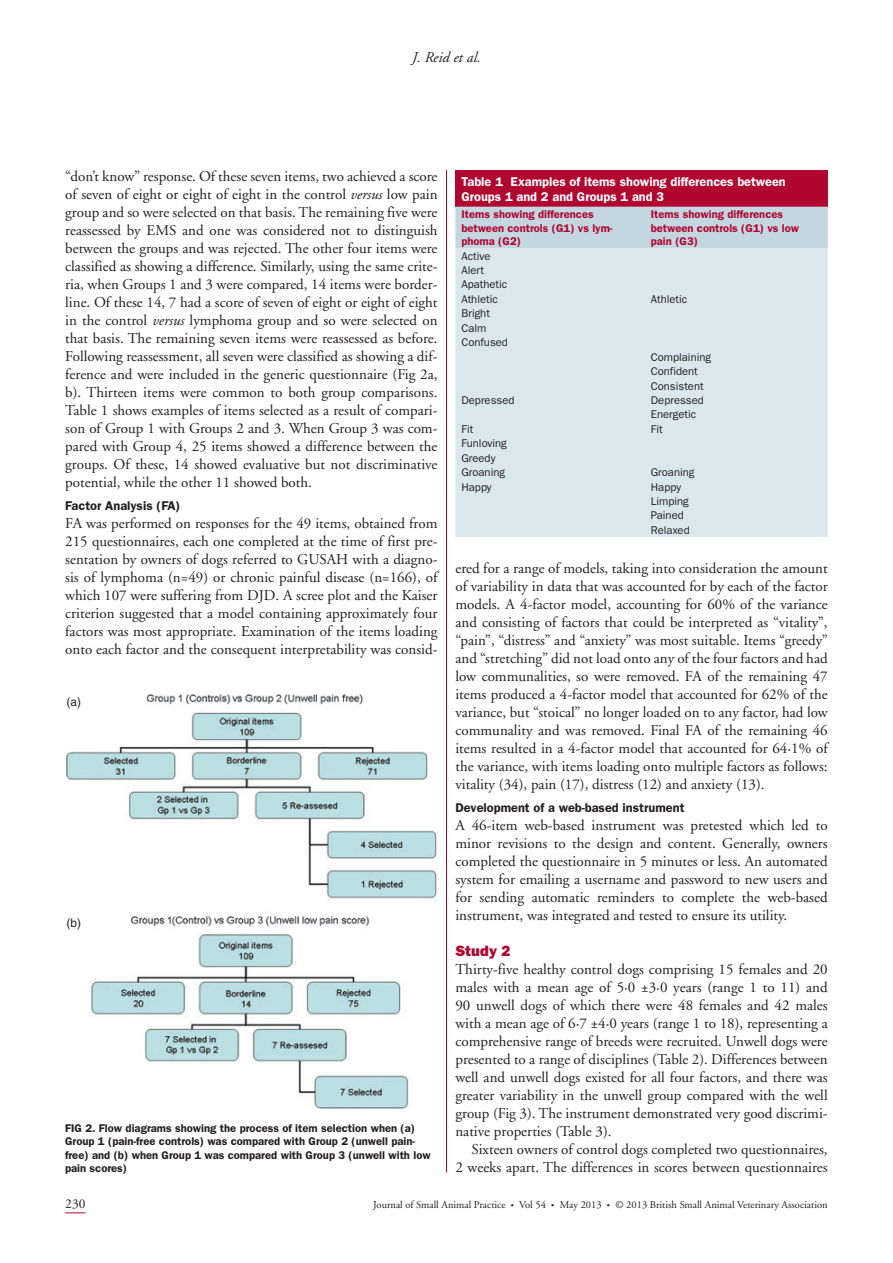
<style>
.page{position:relative;width:893px;height:1263px;background:#fff}
.page>*{position:absolute;margin:0;border:0;box-sizing:border-box;transform-origin:0 0}
.t1{font:15px/18px "Adobe Garamond";color:#231f20;text-align:justify}
.t2{font:italic 15px "Adobe Garamond";color:#231f20}
.t3{font:800 15px "Franklin Gothic";color:#b00630}
.t4{font:13.5px "Adobe Garamond";color:#231f20}
.t5{font:600 12.75px/15px "Franklin Gothic";color:#fff}
.t6{font:600 12.75px "Franklin Gothic";color:#231f20}
.t7{font:12px "Helvetica";color:#231f20}
.t8{font:600 11.25px/13.5px "Franklin Gothic";color:#231f20}
.t9{font:11.25px/14.4px "Franklin Gothic";color:#231f20}
.t10{font:600 11.25px/13.5px "Franklin Gothic";color:#b00630}
.t11{font:10.5px "Adobe Garamond";color:#231f20}
.s1{font-style:italic}
.s2{font-size:8.25px}
</style>
<div class="page">
<svg style="left:65px;top:1212px;width:21px;height:1px"></svg>
<hr style="left:446px;top:170px;width:1px;height:1002px;background:#b00630">
<img style="left:66px;top:694px;width:370px;height:414px">
<div style="left:455px;top:170px;width:373px;height:37px;background:#b00630"></div>
<div style="left:455px;top:207px;width:373px;height:41px;background:#c4d7e1"></div>
<div style="left:455px;top:248px;width:373px;height:289px;background:#dae7ee"></div>
<p class="t2" style="left:412px;top:51px;width:70px">J. Reid et al.</p>
<p class="t1" style="left:65px;top:169px;width:374px">“don’t know” response. Of these seven items, two achieved a score of seven of eight or eight of eight in the control <span class="s1">versus</span> low pain group and so were selected on that basis. The remaining five were reassessed by EMS and one was considered not to distinguish between the groups and was rejected. The other four items were classified as showing a difference. Similarly, using the same crite&shy;ria, when Groups 1 and 3 were compared, 14 items were border&shy;line. Of these 14, 7 had a score of seven of eight or eight of eight in the control <span class="s1">versus</span> lymphoma group and so were selected on that basis. The remaining seven items were reassessed as before.<br>Following reassessment, all seven were classified as showing a dif&shy;ference and were included in the generic questionnaire (Fig 2a, b). Thirteen items were common to both group comparisons.<br>Table 1 shows examples of items selected as a result of compari&shy;son of Group 1 with Groups 2 and 3. When Group 3 was com&shy;pared with Group 4, 25 items showed a difference between the groups. Of these, 14 showed evaluative but not discriminative potential, while the other 11 showed both.</p>
<p class="t6" style="left:65px;top:501px;width:117px">Factor Analysis (FA)</p>
<p class="t1" style="left:65px;top:515px;width:374px">FA was performed on responses for the 49 items, obtained from 215 questionnaires, each one completed at the time of first pre&shy;sentation by owners of dogs referred to GUSAH with a diagno&shy;sis of lymphoma (n=49) or chronic painful disease (n=166), of which 107 were suffering from DJD. A scree plot and the Kaiser criterion suggested that a model containing approximately four factors was most appropriate. Examination of the items loading onto each factor and the consequent interpretability was consid-</p>
<p class="t7" style="left:66px;top:698px;width:16px">(a)</p>
<p class="t7" style="left:66px;top:918px;width:16px">(b)</p>
<p class="t8" style="left:65px;top:1122px;width:367px">FIG 2. Flow diagrams showing the process of item selection when (a)<br>Group 1 (pain-free controls) was compared with Group 2 (unwell pain&shy;free) and (b) when Group 1 was compared with Group 3 (unwell with low pain scores)</p>
<p class="t5" style="left:461px;top:175px;width:326px">Table 1 Examples of items showing differences between<br>Groups 1 and 2 and Groups 1 and 3</p>
<p class="t10" style="left:461px;top:208px;width:153px">Items showing differences between controls (G1) vs lym&shy;phoma (G2)</p>
<p class="t10" style="left:651px;top:208px;width:150px">Items showing differences between controls (G1) vs low pain (G3)</p>
<p class="t9" style="left:461px;top:249px;width:47px">Active<br>Alert<br>Apathetic<br>Athletic</p>
<p class="t9" style="left:651px;top:293px;width:38px">Athletic</p>
<p class="t9" style="left:461px;top:307px;width:48px">Bright<br>Calm<br>Confused</p>
<p class="t9" style="left:651px;top:350px;width:62px">Complaining<br>Confident<br>Consistent</p>
<p class="t9" style="left:461px;top:394px;width:55px">Depressed</p>
<p class="t9" style="left:651px;top:394px;width:55px">Depressed<br>Energetic</p>
<p class="t9" style="left:461px;top:423px;width:13px">Fit</p>
<p class="t9" style="left:651px;top:423px;width:13px">Fit</p>
<p class="t9" style="left:461px;top:437px;width:47px">Funloving<br>Greedy<br>Groaning</p>
<p class="t9" style="left:651px;top:466px;width:45px">Groaning</p>
<p class="t9" style="left:461px;top:480px;width:32px">Happy</p>
<p class="t9" style="left:651px;top:480px;width:40px">Happy<br>Limping<br>Pained<br>Relaxed</p>
<p class="t1" style="left:455px;top:561px;width:374px">ered for a range of models, taking into consideration the amount of variability in data that was accounted for by each of the factor models. A 4-factor model, accounting for 60% of the variance and consisting of factors that could be interpreted as “vitality”, “pain”, “distress” and “anxiety” was most suitable. Items “greedy” and “stretching” did not load onto any of the four factors and had low communalities, so were removed. FA of the remaining 47 items produced a 4-factor model that accounted for 62% of the variance, but “stoical” no longer loaded on to any factor, had low communality and was removed. Final FA of the remaining 46 items resulted in a 4-factor model that accounted for 64·1% of the variance, with items loading onto multiple factors as follows: vitality (34), pain (17), distress (12) and anxiety (13).</p>
<p class="t6" style="left:455px;top:803px;width:231px">Development of a web-based instrument</p>
<p class="t1" style="left:455px;top:818px;width:374px">A 46-item web-based instrument was pretested which led to minor revisions to the design and content. Generally, owners completed the questionnaire in 5 minutes or less. An automated system for emailing a username and password to new users and for sending automatic reminders to complete the web-based instrument, was integrated and tested to ensure its utility.</p>
<p class="t3" style="left:455px;top:946px;width:57px">Study 2</p>
<p class="t1" style="left:455px;top:962px;width:374px">Thirty-five healthy control dogs comprising 15 females and 20 males with a mean age of 5·0 ±3·0 years (range 1 to 11) and 90 unwell dogs of which there were 48 females and 42 males with a mean age of 6·7 ±4·0 years (range 1 to 18), representing a comprehensive range of breeds were recruited. Unwell dogs were presented to a range of disciplines (Table 2). Differences between well and unwell dogs existed for all four factors, and there was greater variability in the unwell group compared with the well group (Fig 3). The instrument demonstrated very good discrimi&shy;native properties (Table 3).</p>
<p class="t1" style="left:455px;top:1142px;width:374px;text-align:right">Sixteen owners of control dogs completed two questionnaires,<br>2 weeks apart. The differences in scores between questionnaires</p>
<p class="t4" style="left:65px;top:1199px;width:22px">230</p>
<p class="t11" style="left:373px;top:1201px;width:456px">Journal of Small Animal Practice <span class="s2">•</span> Vol 54 <span class="s2">•</span> May 2013 <span class="s2">•</span> © 2013 British Small Animal Veterinary Association</p>
</div>
